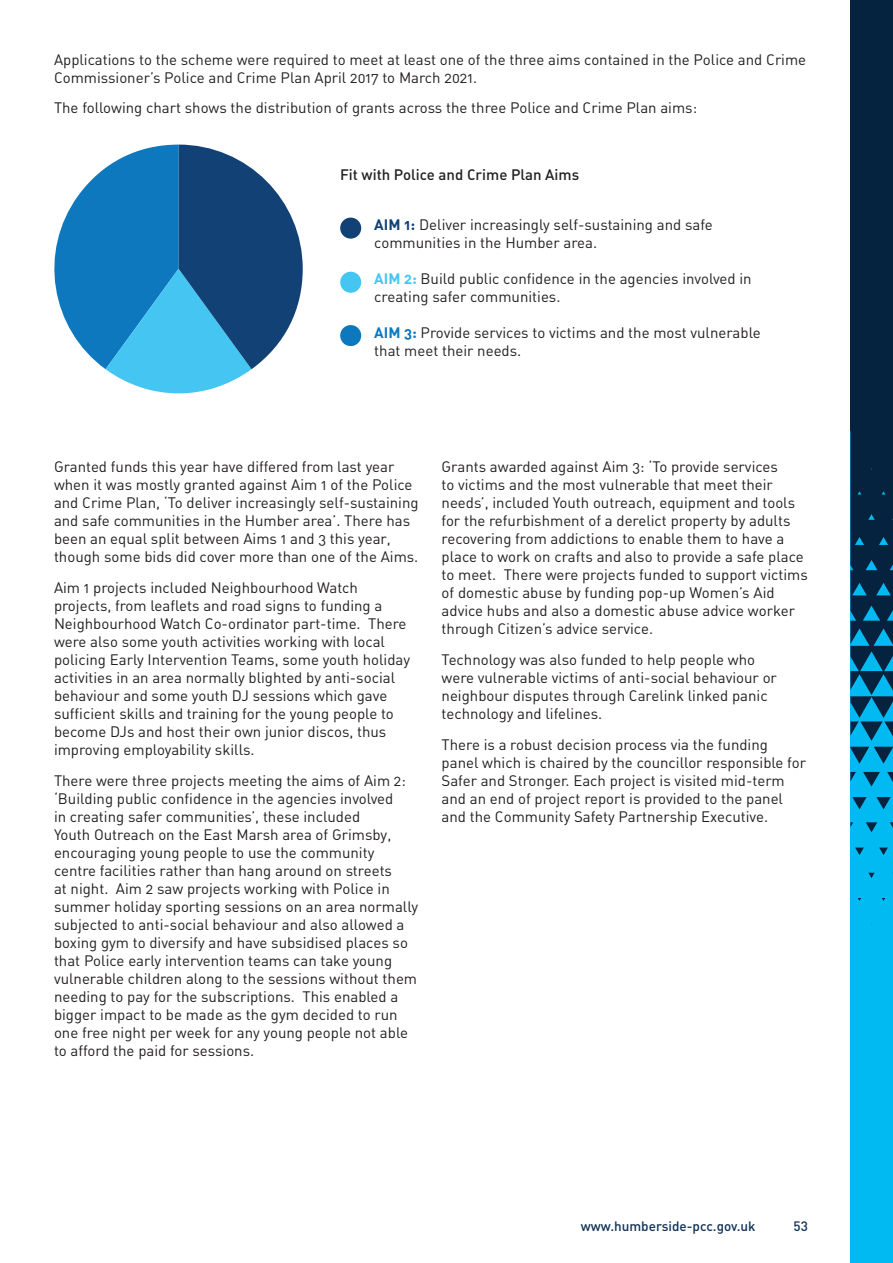
<style>
.page{position:relative;width:893px;height:1263px;background:#fff}
.page>*{position:absolute;margin:0;border:0;box-sizing:border-box;transform-origin:0 0}
.t1{font:15px/18px "DIN Regular Alternate";color:#231f20}
.t2{font:15px "DIN Medium Alternate";color:#231f20}
.t3{font:500 13.5px "DIN";color:#103156}
.s1{font-family:"DIN Bold Alternate";color:#124175}
.s2{font-family:"DIN Bold Alternate";color:#45c5f2}
.s3{font-family:"DIN Bold Alternate";color:#0e78bf}
</style>
<div class="page">
<div style="left:850px;top:0;width:43px;height:1263px;background:#00baf1"></div>
<svg style="left:868px;top:873px;width:7px;height:5px"></svg>
<svg style="left:879px;top:847px;width:9px;height:8px"></svg>
<svg style="left:855px;top:847px;width:9px;height:8px"></svg>
<svg style="left:890px;top:822px;width:3px;height:6px"></svg>
<svg style="left:866px;top:822px;width:11px;height:10px"></svg>
<svg style="left:850px;top:822px;width:3px;height:5px"></svg>
<svg style="left:876px;top:797px;width:15px;height:12px"></svg>
<svg style="left:852px;top:797px;width:15px;height:12px"></svg>
<svg style="left:887px;top:772px;width:6px;height:10px"></svg>
<svg style="left:863px;top:772px;width:17px;height:14px"></svg>
<svg style="left:850px;top:772px;width:6px;height:9px"></svg>
<svg style="left:850px;top:747px;width:43px;height:17px"></svg>
<svg style="left:850px;top:430px;width:43px;height:311px"></svg>
<div style="left:850px;top:0;width:43px;height:430px;background:#05223e"></div>
<svg style="left:54px;top:145px;width:249px;height:249px"></svg>
<div style="left:340px;top:218px;width:21px;height:21px;background:#124175;border-radius:50%"></div>
<div style="left:340px;top:272px;width:21px;height:21px;background:#45c5f2;border-radius:50%"></div>
<div style="left:340px;top:325px;width:21px;height:21px;background:#0e78bf;border-radius:50%"></div>
<p class="t1" style="left:54px;top:50px;width:754px">Applications to the scheme were required to meet at least one of the three aims contained in the Police and Crime<br>Commissioner’s Police and Crime Plan April 2017 to March 2021.</p>
<p class="t1" style="left:54px;top:99px;width:645px">The following chart shows the distribution of grants across the three Police and Crime Plan aims:</p>
<p class="t2" style="left:340px;top:165px;width:240px">Fit with Police and Crime Plan Aims</p>
<p class="t1" style="left:374px;top:216px;width:340px"><span class="s1">AIM 1:</span> Deliver increasingly self-sustaining and safe communities in the Humber area.</p>
<p class="t1" style="left:374px;top:269px;width:379px"><span class="s2">AIM 2:</span> Build public confidence in the agencies involved in creating safer communities.</p>
<p class="t1" style="left:374px;top:323px;width:388px"><span class="s3">AIM 3:</span> Provide services to victims and the most vulnerable that meet their needs.</p>
<p class="t1" style="left:54px;top:457px;width:366px">Granted funds this year have differed from last year when it was mostly granted against Aim 1 of the Police and Crime Plan, ‘To deliver increasingly self-sustaining and safe communities in the Humber area’. There has been an equal split between Aims 1 and 3 this year, though some bids did cover more than one of the Aims.</p>
<p class="t1" style="left:54px;top:578px;width:358px">Aim 1 projects included Neighbourhood Watch projects, from leaflets and road signs to funding a Neighbourhood Watch Co-ordinator part-time. There were also some youth activities working with local policing Early Intervention Teams, some youth holiday activities in an area normally blighted by anti-social behaviour and some youth DJ sessions which gave sufficient skills and training for the young people to become DJs and host their own junior discos, thus improving employability skills.</p>
<p class="t1" style="left:54px;top:771px;width:366px">There were three projects meeting the aims of Aim 2: ‘Building public confidence in the agencies involved<br>in creating safer communities’, these included<br>Youth Outreach on the East Marsh area of Grimsby, encouraging young people to use the community centre facilities rather than hang around on streets<br>at night. Aim 2 saw projects working with Police in summer holiday sporting sessions on an area normally subjected to anti-social behaviour and also allowed a boxing gym to diversify and have subsidised places so that Police early intervention teams can take young vulnerable children along to the sessions without them needing to pay for the subscriptions. This enabled a bigger impact to be made as the gym decided to run one free night per week for any young people not able to afford the paid for sessions.</p>
<p class="t1" style="left:442px;top:457px;width:368px">Grants awarded against Aim 3: ‘To provide services<br>to victims and the most vulnerable that meet their needs’, included Youth outreach, equipment and tools for the refurbishment of a derelict property by adults recovering from addictions to enable them to have a place to work on crafts and also to provide a safe place to meet. There were projects funded to support victims of domestic abuse by funding pop-up Women’s Aid advice hubs and also a domestic abuse advice worker through Citizen’s advice service.</p>
<p class="t1" style="left:442px;top:650px;width:337px">Technology was also funded to help people who were vulnerable victims of anti-social behaviour or neighbour disputes through Carelink linked panic technology and lifelines.</p>
<p class="t1" style="left:442px;top:735px;width:366px">There is a robust decision process via the funding panel which is chaired by the councillor responsible for Safer and Stronger. Each project is visited mid-term and an end of project report is provided to the panel and the Community Safety Partnership Executive.</p>
<p class="t3" style="left:581px;top:1217px;width:176px">www.humberside-pcc.gov.uk</p>
<p class="t3" style="left:793px;top:1217px;width:16px">53</p>
</div>
